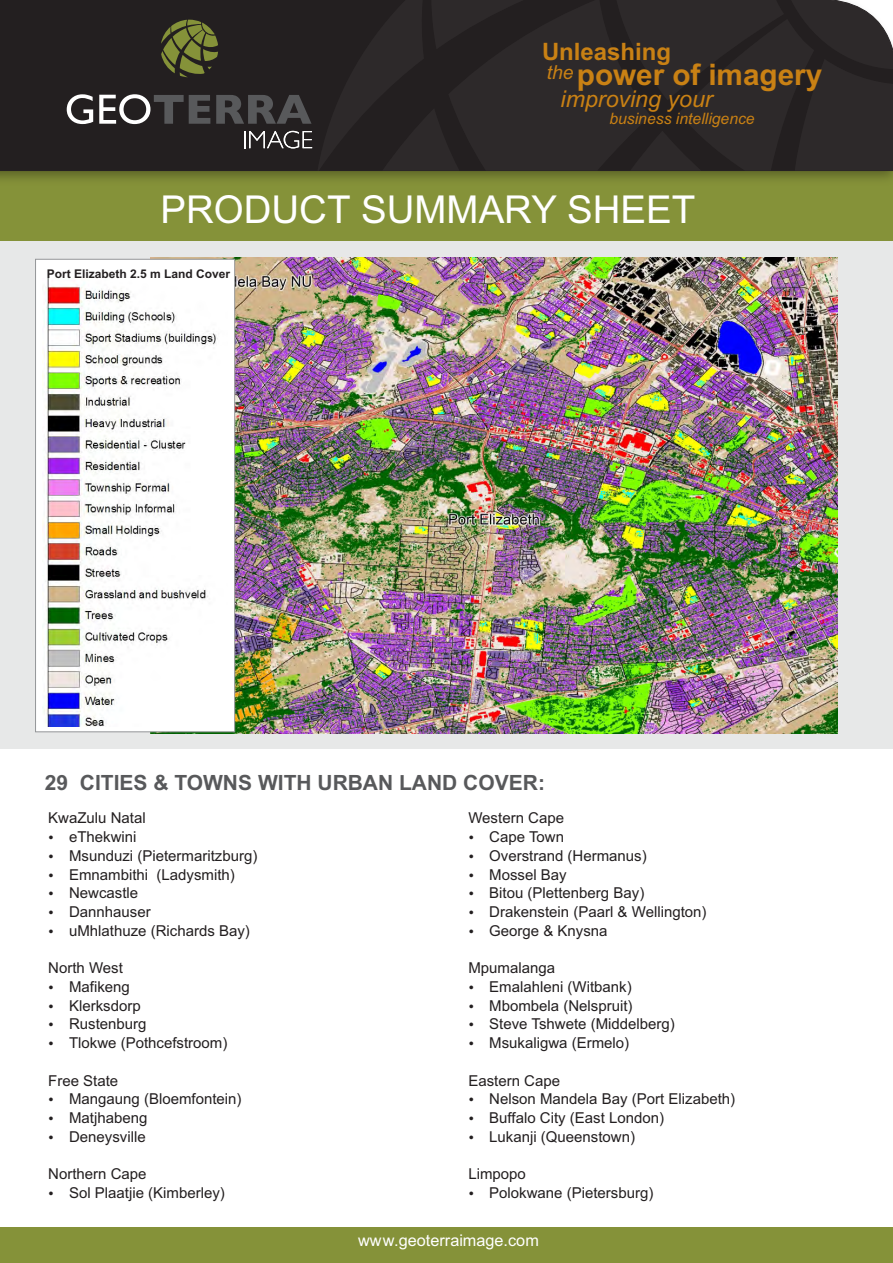
<style>
.page{position:relative;width:893px;height:1263px;background:#fff}
.page>*{position:absolute;margin:0;border:0;box-sizing:border-box;transform-origin:0 0}
.t1{font:38.4px "Arial";color:#fff}
.t2{font:700 29.7px "Arial";color:#c98114}
.t3{font:700 24px "Arial";color:#c98114}
.t4{font:italic 23.25px "Arial";color:#c98114}
.t5{font:700 21px "Arial";color:#58595b}
.t6{font:italic 19.35px "Arial";color:#c98114}
.t7{font:16.2px "Arial";color:#fff}
.t8{font:italic 15.75px "Arial";color:#c98114}
.t9{font:15px/18.8px "Arial";color:#231f20}
.t10{font:700 12px "Arial";color:#231f20}
</style>
<div class="page">
<div style="left:0;top:239px;width:893px;height:510px;background:#e7e8e8"></div>
<div style="left:0;top:171px;width:893px;height:70px;background:#859239"></div>
<div style="left:0;top:0;width:99px;height:171px;background:#231f20"></div>
<svg style="left:67px;top:94px;width:26px;height:30px"></svg>
<svg style="left:99px;top:0;width:794px;height:171px;background:#2d2929"></svg>
<div style="left:0;top:1227px;width:893px;height:36px;background:#859239"></div>
<img style="left:150px;top:258px;width:688px;height:476px">
<div style="left:35px;top:259px;width:200px;height:473px;background:#fff;border:1px solid #949698"></div>
<img style="left:42px;top:278px;width:176px;height:448px">
<h3 class="t3" style="left:542px;top:42px;width:131px">Unleashing</h3>
<h2 class="t2" style="left:577px;top:63px;width:247px">power of imagery</h2>
<h3 class="t4" style="left:561px;top:90px;width:154px">improving your</h3>
<p class="t8" style="left:609px;top:113px;width:147px">business intelligence</p>
<p class="t6" style="left:547px;top:65px;width:28px">the</p>
<h1 class="t1" style="left:160px;top:195px;width:536px">PRODUCT SUMMARY SHEET</h1>
<p class="t10" style="left:47px;top:270px;width:185px">Port Elizabeth 2.5 m Land Cover</p>
<h3 class="t5" style="left:45px;top:775px;width:502px">29 CITIES &amp; TOWNS WITH URBAN LAND COVER:</h3>
<p class="t9" style="left:69px;top:810px;width:190px;text-indent:-21px">KwaZulu Natal<br>eThekwini<br>Msunduzi (Pietermaritzburg)<br>Emnambithi (Ladysmith)<br>Newcastle<br>Dannhauser<br>uMhlathuze (Richards Bay)</p>
<p class="t9" style="left:69px;top:960px;width:160px;text-indent:-21px">North West<br>Mafikeng<br>Klerksdorp<br>Rustenburg<br>Tlokwe (Pothcefstroom)</p>
<p class="t9" style="left:69px;top:1072px;width:174px;text-indent:-21px">Free State<br>Mangaung (Bloemfontein)<br>Matjhabeng<br>Deneysville</p>
<p class="t9" style="left:69px;top:1166px;width:157px;text-indent:-21px">Northern Cape<br>Sol Plaatjie (Kimberley)</p>
<p class="t9" style="left:489px;top:810px;width:219px;text-indent:-21px">Western Cape<br>Cape Town<br>Overstrand (Hermanus)<br>Mossel Bay<br>Bitou (Plettenberg Bay)<br>Drakenstein (Paarl &amp; Wellington)<br>George &amp; Knysna</p>
<p class="t9" style="left:489px;top:960px;width:187px;text-indent:-21px">Mpumalanga<br>Emalahleni (Witbank)<br>Mbombela (Nelspruit)<br>Steve Tshwete (Middelberg)<br>Msukaligwa (Ermelo)</p>
<p class="t9" style="left:489px;top:1072px;width:247px;text-indent:-21px">Eastern Cape<br>Nelson Mandela Bay (Port Elizabeth)<br>Buffalo City (East London)<br>Lukanji (Queenstown)</p>
<p class="t9" style="left:489px;top:1166px;width:166px;text-indent:-21px">Limpopo<br>Polokwane (Pietersburg)</p>
<p class="t7" style="left:358px;top:1234px;width:182px">www.geoterraimage.com</p>
</div>
